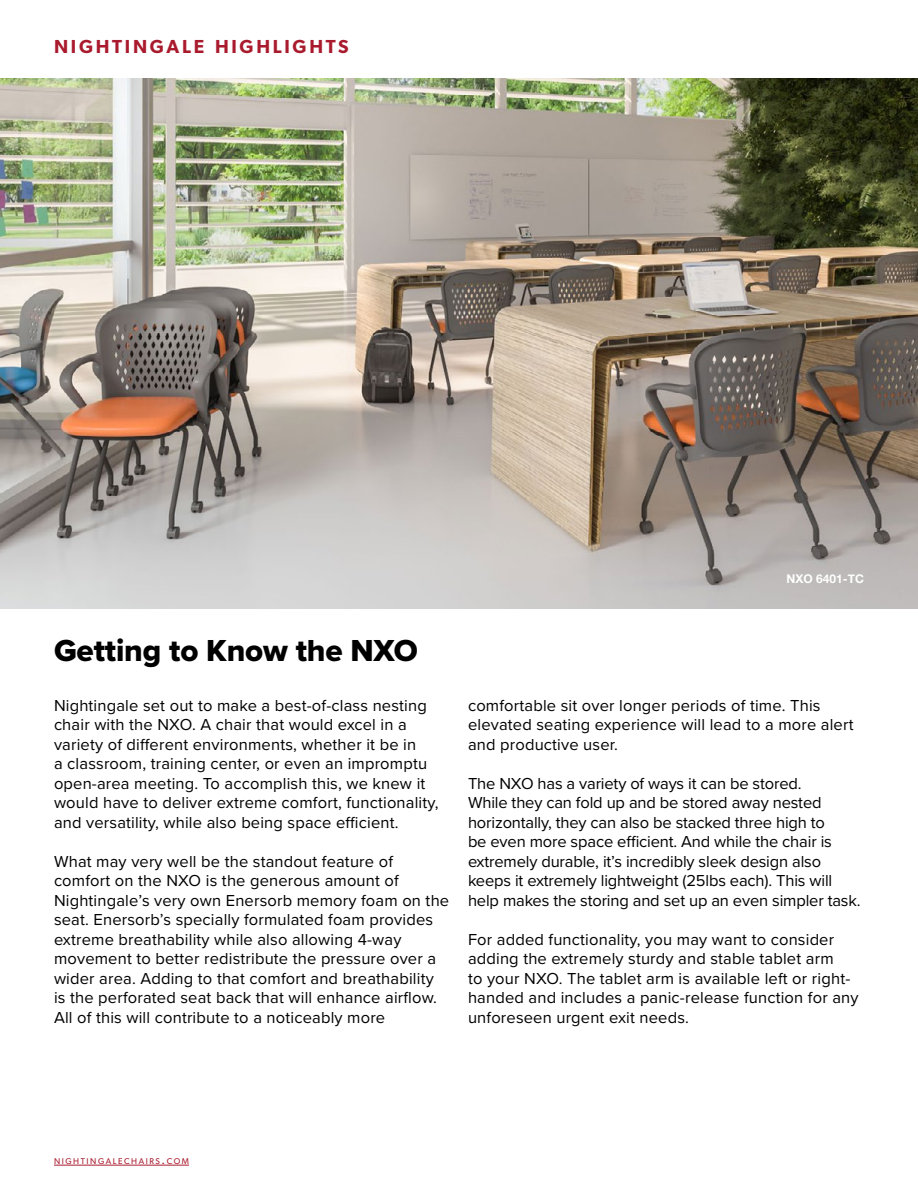
<style>
.page{position:relative;width:918px;height:1188px;background:#fff}
.page>*{position:absolute;margin:0;border:0;box-sizing:border-box;transform-origin:0 0}
.t1{font:31.5px "Proxima Nova Extrabld";letter-spacing:-.005em;color:#000}
.t2{font:600 18.9px "Gibson";letter-spacing:.145em;color:#a91a2d}
.t3{font:16.5px/19.5px "Proxima Nova";letter-spacing:.01em;color:#000101}
.t4{font:16.5px/19.5px "Proxima Nova";letter-spacing:-.01em;color:#000101}
.t5{font:700 12px "Helvetica Neue";color:#fff}
.t6{font:8.4px "Gibson";letter-spacing:.185em;color:#a91a2d}
.s1{font-size:12px}
</style>
<div class="page">
<hr style="left:54px;top:1165px;width:135px;height:1px;background:#a91a2d">
<img style="left:0;top:79px;width:918px;height:529px">
<p class="t2" style="left:54px;top:36px;width:296px">NIGHTINGALE HIGHLIGHTS</p>
<p class="t5" style="left:787px;top:570px;width:79px">NXO 6401-TC</p>
<h1 class="t1" style="left:54px;top:627px;width:365px">Getting to Know the NXO</h1>
<p class="t3" style="left:54px;top:695px;width:386px">Nightingale set out to make a best-of-class nesting chair with the NXO. A chair that would excel in a variety of different environments, whether it be in<br>a classroom, training center, or even an impromptu open-area meeting. To accomplish this, we knew it would have to deliver extreme comfort, functionality, and versatility, while also being space efficient.</p>
<p class="t3" style="left:54px;top:851px;width:397px">What may very well be the standout feature of comfort on the NXO is the generous amount of Nightingale’s very own Enersorb memory foam on the seat. Enersorb’s specially formulated foam provides extreme breathability while also allowing 4-way movement to better redistribute the pressure over a wider area. Adding to that comfort and breathability is the perforated seat back that will enhance airflow.<br>All of this will contribute to a noticeably more</p>
<p class="t3" style="left:468px;top:695px;width:387px">comfortable sit over longer periods of time. This elevated seating experience will lead to a more alert and productive user.</p>
<p class="t4" style="left:468px;top:773px;width:394px">The NXO has a variety of ways it can be stored.<br>While they can fold up and be stored away nested horizontally, they can also be stacked three high to<br>be even more space efficient. And while the chair is extremely durable, it’s incredibly sleek design also keeps it extremely lightweight (25lbs each). This will help makes the storing and set up an even simpler task.</p>
<p class="t3" style="left:468px;top:929px;width:392px">For added functionality, you may want to consider adding the extremely sturdy and stable tablet arm<br>to your NXO. The tablet arm is available left or right&shy;handed and includes a panic-release function for any unforeseen urgent exit needs.</p>
<p class="t6" style="left:54px;top:1156px;width:137px">NIGHTINGALECHAIRS<span class="s1">.</span>COM</p>
</div>
